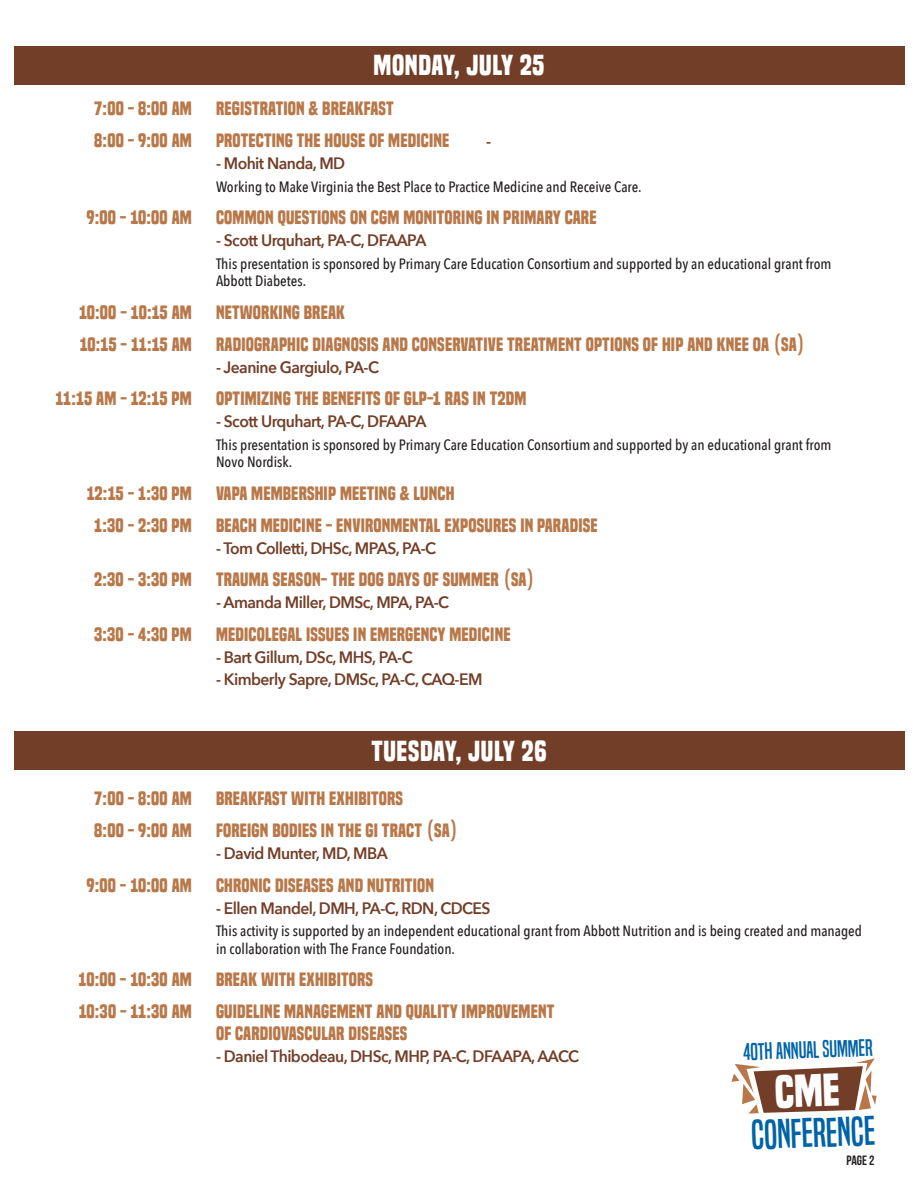
<style>
.page{position:relative;width:918px;height:1188px;background:#fff}
.page>*{position:absolute;margin:0;border:0;box-sizing:border-box;transform-origin:0 0}
.t1{font:38.55px "Built Titling Rg";color:#0063a8}
.t2{font:700 27px "Built Titling Rg";letter-spacing:.025em;color:#fff}
.t3{font:22.2px "Built Titling Rg";color:#0063a8}
.Time___Title{font:700 18px/21.6px "Built Titling Rg";letter-spacing:.01em;color:#b8784a}
.Time___Title-2{font:700 18px "Built Titling Rg";letter-spacing:-.015em;color:#b8784a}
.Speakers{font:600 16.5px "Avenir Next";letter-spacing:-.035em;color:#723e28;scale:.95 1}
.Time___Title-3{font:600 16.5px "Avenir Next";color:#723e28;scale:.95 1}
.Description{font:500 15px/17.2px "Avenir Next Condensed";color:#231f20}
.t4{font:700 13.5px "Bebas Neue";color:#231f20}
</style>
<div class="page">
<div style="left:14px;top:46px;width:890px;height:38px;background:#723e28"></div>
<div style="left:14px;top:732px;width:890px;height:38px;background:#723e28"></div>
<svg style="left:731px;top:1058px;width:146px;height:56px"></svg>
<p class="t2" style="left:373px;top:49px;width:173px">MONDAY, JULY 25</p>
<p class="Time___Title" style="left:94px;top:98px;width:99px">7:00 - 8:00 AM</p>
<p class="Time___Title" style="left:216px;top:98px;width:179px">REGISTRATION &amp; BREAKFAST</p>
<p class="Time___Title" style="left:94px;top:130px;width:99px">8:00 - 9:00 AM</p>
<p class="Time___Title" style="left:216px;top:130px;width:235px">PROTECTING THE HOUSE OF MEDICINE</p>
<p class="Time___Title-3" style="left:486px;top:127px;width:7px">-</p>
<p class="Speakers" style="left:216px;top:149px;width:137px">- Mohit Nanda, MD</p>
<p class="Description" style="left:216px;top:178px;width:427px">Working to Make Virginia the Best Place to Practice Medicine and Receive Care.</p>
<p class="Time___Title" style="left:86px;top:207px;width:107px">9:00 - 10:00 AM</p>
<p class="Time___Title" style="left:216px;top:207px;width:382px">COMMON QUESTIONS ON CGM MONITORING IN PRIMARY CARE</p>
<p class="Speakers" style="left:216px;top:226px;width:223px">- Scott Urquhart, PA-C, DFAAPA</p>
<p class="Description" style="left:216px;top:255px;width:617px">This presentation is sponsored by Primary Care Education Consortium and supported by an educational grant from<br>Abbott Diabetes.</p>
<p class="Time___Title" style="left:79px;top:301px;width:114px">10:00 - 10:15 AM</p>
<p class="Time___Title" style="left:216px;top:301px;width:131px">NETWORKING BREAK</p>
<p class="Time___Title" style="left:80px;top:334px;width:114px">10:15 - 11:15 AM</p>
<p class="Time___Title" style="left:216px;top:334px;width:591px">RADIOGRAPHIC DIAGNOSIS AND CONSERVATIVE TREATMENT OPTIONS OF HIP AND KNEE OA (SA)</p>
<p class="Speakers" style="left:216px;top:353px;width:173px">- Jeanine Gargiulo, PA-C</p>
<p class="Time___Title-2" style="left:56px;top:388px;width:138px">11:15 AM - 12:15 PM</p>
<p class="Time___Title" style="left:216px;top:388px;width:312px">OPTIMIZING THE BENEFITS OF GLP-1 RAS IN T2DM</p>
<p class="Speakers" style="left:216px;top:407px;width:223px">- Scott Urquhart, PA-C, DFAAPA</p>
<p class="Description" style="left:216px;top:436px;width:617px">This presentation is sponsored by Primary Care Education Consortium and supported by an educational grant from<br>Novo Nordisk.</p>
<p class="Time___Title" style="left:87px;top:482px;width:106px">12:15 - 1:30 PM</p>
<p class="Time___Title" style="left:216px;top:482px;width:240px">VAPA MEMBERSHIP MEETING &amp; LUNCH</p>
<p class="Time___Title" style="left:94px;top:515px;width:99px">1:30 - 2:30 PM</p>
<p class="Time___Title" style="left:216px;top:515px;width:383px">BEACH MEDICINE - ENVIRONMENTAL EXPOSURES IN PARADISE</p>
<p class="Speakers" style="left:216px;top:534px;width:233px">- Tom Colletti, DHSc, MPAS, PA-C</p>
<p class="Time___Title" style="left:94px;top:569px;width:99px">2:30 - 3:30 PM</p>
<p class="Time___Title" style="left:216px;top:569px;width:320px">TRAUMA SEASON- THE DOG DAYS OF SUMMER (SA)</p>
<p class="Speakers" style="left:216px;top:588px;width:247px">- Amanda Miller, DMSc, MPA, PA-C</p>
<p class="Time___Title" style="left:94px;top:623px;width:99px">3:30 - 4:30 PM</p>
<p class="Time___Title" style="left:216px;top:623px;width:296px">MEDICOLEGAL ISSUES IN EMERGENCY MEDICINE</p>
<p class="Speakers" style="left:216px;top:643px;width:209px">- Bart Gillum, DSc, MHS, PA-C</p>
<p class="Speakers" style="left:216px;top:665px;width:282px">- Kimberly Sapre, DMSc, PA-C, CAQ-EM</p>
<p class="t2" style="left:371px;top:735px;width:177px">TUESDAY, JULY 26</p>
<p class="Time___Title" style="left:94px;top:788px;width:99px">7:00 - 8:00 AM</p>
<p class="Time___Title" style="left:216px;top:788px;width:189px">BREAKFAST WITH EXHIBITORS</p>
<p class="Time___Title" style="left:94px;top:820px;width:99px">8:00 - 9:00 AM</p>
<p class="Time___Title" style="left:216px;top:820px;width:244px">FOREIGN BODIES IN THE GI TRACT (SA)</p>
<p class="Speakers" style="left:216px;top:839px;width:182px">- David Munter, MD, MBA</p>
<p class="Time___Title" style="left:86px;top:874px;width:107px">9:00 - 10:00 AM</p>
<p class="Time___Title" style="left:216px;top:874px;width:219px">CHRONIC DISEASES AND NUTRITION</p>
<p class="Speakers" style="left:216px;top:894px;width:291px">- Ellen Mandel, DMH, PA-C, RDN, CDCES</p>
<p class="Description" style="left:216px;top:922px;width:648px">This activity is supported by an independent educational grant from Abbott Nutrition and is being created and managed in collaboration with The France Foundation.</p>
<p class="Time___Title" style="left:79px;top:969px;width:115px">10:00 - 10:30 AM</p>
<p class="Time___Title" style="left:216px;top:969px;width:158px">BREAK WITH EXHIBITORS</p>
<p class="Time___Title" style="left:79px;top:1001px;width:115px">10:30 - 11:30 AM</p>
<p class="Time___Title" style="left:216px;top:1001px;width:340px">GUIDELINE MANAGEMENT AND QUALITY IMPROVEMENT<br>OF CARDIOVASCULAR DISEASES</p>
<p class="Speakers" style="left:216px;top:1042px;width:384px">- Daniel Thibodeau, DHSc, MHP, PA-C, DFAAPA, AACC</p>
<p class="t3" style="left:743px;top:1039px;width:131px;rotate:-2deg">40th annual summer</p>
<h1 class="t1" style="left:751px;top:1112px;width:125px;rotate:-2deg">conference</h1>
<p class="t4" style="left:846px;top:1153px;width:30px">PAGE 2</p>
</div>
